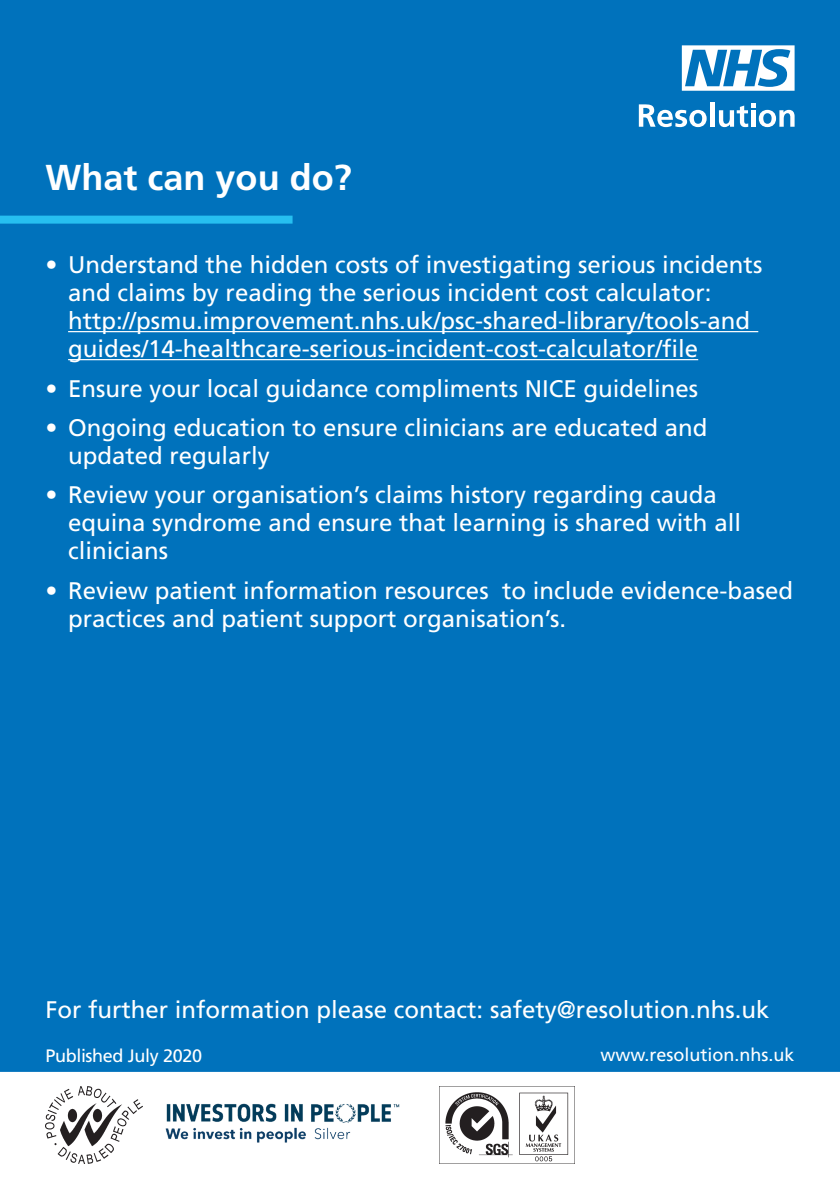
<style>
.page{position:relative;width:840px;height:1191px;background:#fff}
.page>*{position:absolute;margin:0;border:0;box-sizing:border-box;transform-origin:0 0}
.t1{font:700 36px "Frutiger LT Std";color:#fff}
.t2{font:24px/28px "Frutiger LT Std";color:#fff}
.t3{font:18px "Frutiger LT Std";letter-spacing:-.01em;color:#fff}
</style>
<div class="page">
<div style="left:0;top:0;width:839px;height:1071px;background:#0072bc"></div>
<div style="left:0;top:216px;width:292px;height:8px;background:#26bff0"></div>
<hr style="left:68px;top:331px;width:689px;height:1px;background:#fff">
<hr style="left:68px;top:359px;width:629px;height:1px;background:#fff">
<svg style="left:681px;top:45px;width:113px;height:46px"></svg>
<svg style="left:638px;top:104px;width:68px;height:23px"></svg>
<div style="left:709px;top:103px;width:5px;height:24px;background:#fff"></div>
<svg style="left:718px;top:103px;width:76px;height:24px"></svg>
<img style="left:45px;top:1086px;width:97px;height:77px">
<img style="left:439px;top:1086px;width:134px;height:77px">
<img style="left:165px;top:1103px;width:234px;height:40px">
<h2 class="t1" style="left:45px;top:156px;width:308px">What can you do?</h2>
<p class="t2" style="left:68px;top:251px;width:695px;text-indent:-23px">• Understand the hidden costs of investigating serious incidents and claims by reading the serious incident cost calculator: http://psmu.improvement.nhs.uk/psc-shared-library/tools-and guides/14-healthcare-serious-incident-cost-calculator/fle</p>
<p class="t2" style="left:45px;top:374px;width:654px">• Ensure your local guidance compliments NICE guidelines</p>
<p class="t2" style="left:68px;top:414px;width:640px;text-indent:-23px">• Ongoing education to ensure clinicians are educated and updated regularly</p>
<p class="t2" style="left:68px;top:481px;width:674px;text-indent:-23px">• Review your organisation’s claims history regarding cauda equina syndrome and ensure that learning is shared with all clinicians</p>
<p class="t2" style="left:68px;top:576px;width:726px;text-indent:-23px">• Review patient information resources to include evidence-based practices and patient support organisation’s.</p>
<p class="t2" style="left:45px;top:995px;width:725px">For further information please contact: safety@resolution.nhs.uk</p>
<p class="t3" style="left:45px;top:1045px;width:158px">Published July 2020</p>
<p class="t3" style="left:600px;top:1043px;width:196px">www.resolution.nhs.uk</p>
</div>
